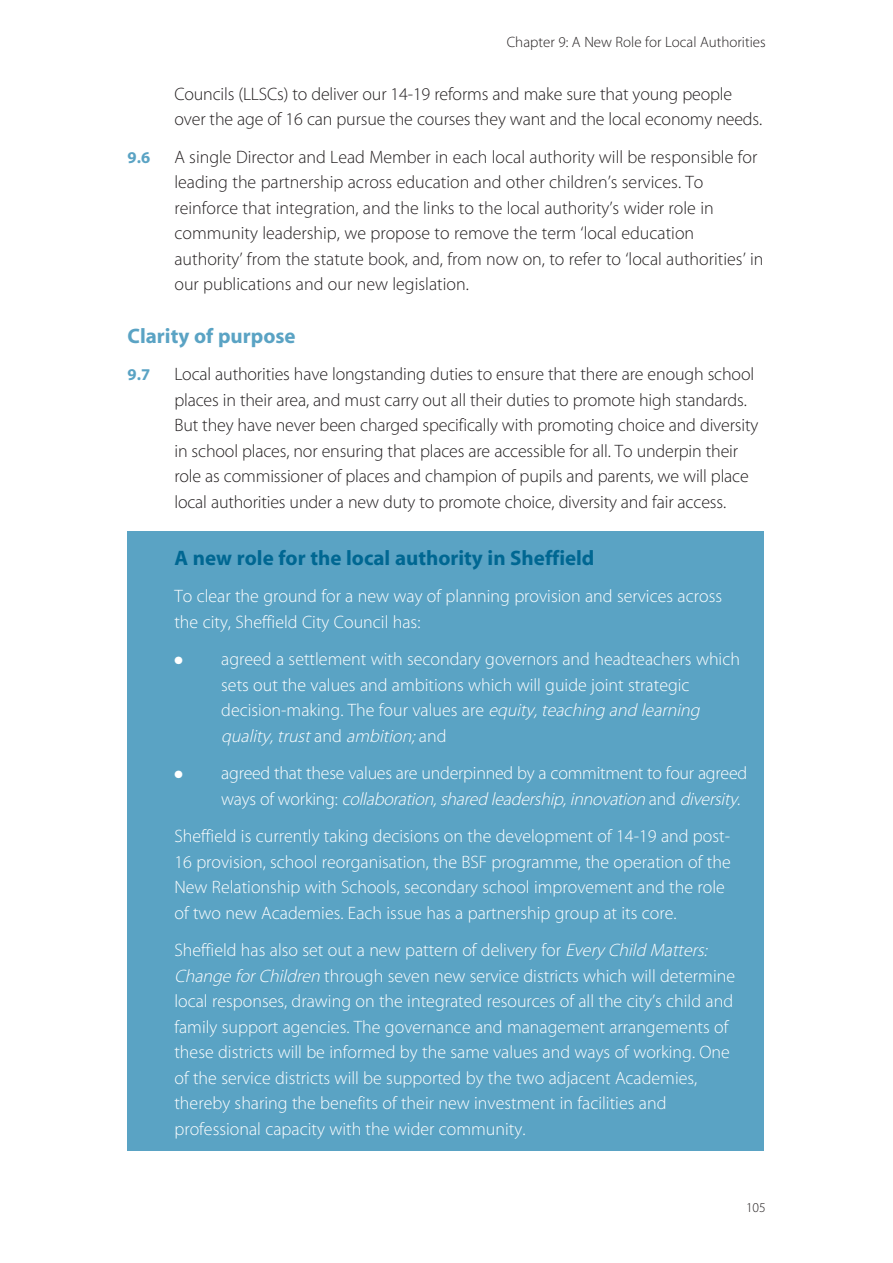
<style>
.page{position:relative;width:893px;height:1263px;background:#fff}
.page>*{position:absolute;margin:0;border:0;box-sizing:border-box;transform-origin:0 0}
.t1{font:21px "Myriad MM Bold";color:#006792}
.t2{font:21px "Myriad MM Bold";color:#5aa3c4}
.t3{font:18px/25.5px "Myriad MM Light";color:#fff}
.t4{font:18px/25.5px "Myriad MM Light";letter-spacing:-.01em;color:#231f20}
.t5{font:16.5px "Myriad MM Bold";color:#5aa3c4}
.t6{font:15px "Myriad MM Light";color:#231f20}
.t7{font:13.5px "Myriad MM Light";color:#231f20}
.s1{font-style:italic}
</style>
<div class="page">
<div style="left:128px;top:531px;width:636px;height:620px;background:#5aa3c4"></div>
<p class="t6" style="left:506px;top:36px;width:260px">Chapter 9: A New Role for Local Authorities</p>
<p class="t4" style="left:174px;top:83px;width:589px">Councils (LLSCs) to deliver our 14-19 reforms and make sure that young people over the age of 16 can pursue the courses they want and the local economy needs.</p>
<p class="t5" style="left:128px;top:151px;width:24px">9.6</p>
<p class="t4" style="left:174px;top:146px;width:590px">A single Director and Lead Member in each local authority will be responsible for leading the partnership across education and other children’s services. To reinforce that integration, and the links to the local authority’s wider role in community leadership, we propose to remove the term ‘local education authority’ from the statute book, and, from now on, to refer to ‘local authorities’ in our publications and our new legislation.</p>
<p class="t2" style="left:128px;top:328px;width:169px">Clarity of purpose</p>
<p class="t5" style="left:128px;top:369px;width:24px">9.7</p>
<p class="t4" style="left:174px;top:363px;width:585px">Local authorities have longstanding duties to ensure that there are enough school places in their area, and must carry out all their duties to promote high standards.<br>But they have never been charged specifically with promoting choice and diversity in school places, nor ensuring that places are accessible for all. To underpin their role as commissioner of places and champion of pupils and parents, we will place local authorities under a new duty to promote choice, diversity and fair access.</p>
<p class="t1" style="left:174px;top:550px;width:421px">A new role for the local authority in Sheffield</p>
<p class="t3" style="left:174px;top:585px;width:549px">To clear the ground for a new way of planning provision and services across the city, Sheffield City Council has:</p>
<p class="t3" style="left:221px;top:648px;width:520px;text-indent:-47px">● agreed a settlement with secondary governors and headteachers which sets out the values and ambitions which will guide joint strategic decision-making. The four values are <span class="s1">equity,teaching and learning quality,trust</span> a n d <span class="s1">ambition;</span>a n d</p>
<p class="t3" style="left:221px;top:762px;width:527px;text-indent:-47px">● agreed that these values are underpinned by a commitment to four agreed w a y s o f w o r k i n g : <span class="s1">collaboration,shared leadership,innovation</span> a n d <span class="s1">diversity</span>.</p>
<p class="t3" style="left:174px;top:825px;width:558px">Sheffield is currently taking decisions on the development of 14-19 and post-16 provision, school reorganisation, the BSF programme, the operation of the New Relationship with Schools, secondary school improvement and the role of two new Academies. Each issue has a partnership group at its core.</p>
<p class="t3" style="left:174px;top:939px;width:562px">Sheffield has also set out a new pattern of delivery for <span class="s1">Every Child Matters:<br>Change forChildren</span>through seven new service districts which will determine local responses, drawing on the integrated resources of all the city’s child and family support agencies. The governance and management arrangements of these districts will be informed by the same values and ways of working. One of the service districts will be supported by the two adjacent Academies, thereby sharing the benefits of their new investment in facilities and professional capacity with the wider community.</p>
<p class="t7" style="left:746px;top:1202px;width:21px">105</p>
</div>
